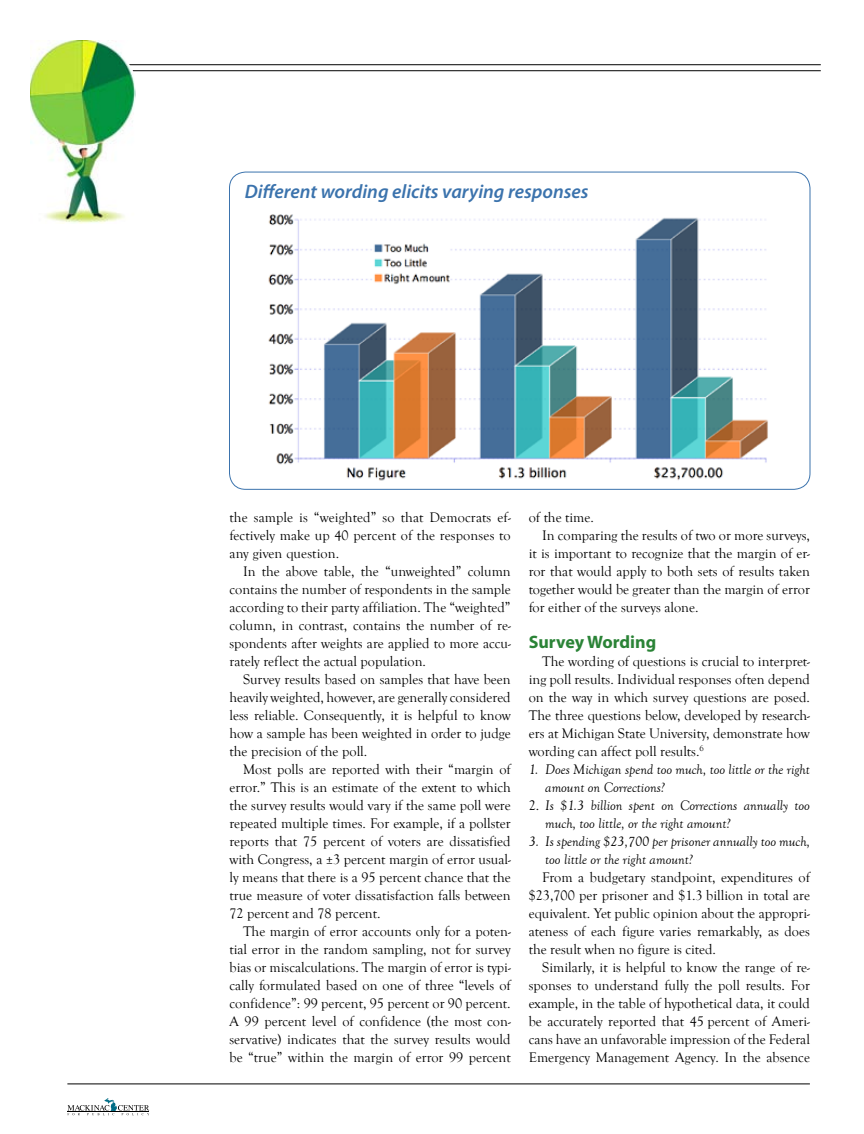
<style>
.page{position:relative;width:864px;height:1134px;background:#fff}
.page>*{position:absolute;margin:0;border:0;box-sizing:border-box;transform-origin:0 0}
.t1{font:italic 600 19.5px "Myriad Pro";color:#3b73ad}
.t2{font:700 18px "Myriad Pro";color:#2a8336}
.t3{font:14.25px/18px "Goudy Old Style T";color:#000;text-align:justify}
.t4{font:italic 14.25px/18px "Goudy Old Style T";color:#000}
.s1{font-style:normal}
</style>
<div class="page">
<hr style="left:67px;top:1084px;width:743px;height:1px;background:#000">
<svg style="left:68px;top:1098px;width:81px;height:17px"></svg>
<hr style="left:119px;top:70px;width:702px;height:1px;background:#000">
<hr style="left:121px;top:64px;width:700px;height:1px;background:#000">
<img style="left:268px;top:214px;width:500px;height:267px">
<img style="left:30px;top:41px;width:106px;height:182px">
<h1 class="t1" style="left:245px;top:179px;width:345px">Different wording elicits varying responses</h1>
<p class="t3" style="left:230px;top:509px;width:283px">the sample is “weighted” so that Democrats ef&shy;fectively make up 40 percent of the responses to any given question.</p>
<p class="t3" style="left:230px;top:563px;width:283px;text-indent:14px">In the above table, the “unweighted” column contains the number of respondents in the sample according to their party affiliation. The “weighted” column, in contrast, contains the number of re&shy;spondents after weights are applied to more accu&shy;rately reflect the actual population.</p>
<p class="t3" style="left:230px;top:671px;width:283px;text-indent:14px">Survey results based on samples that have been heavily weighted, however, are generally considered less reliable. Consequently, it is helpful to know how a sample has been weighted in order to judge the precision of the poll.</p>
<p class="t3" style="left:230px;top:761px;width:283px;text-indent:14px">Most polls are reported with their “margin of error.” This is an estimate of the extent to which the survey results would vary if the same poll were repeated multiple times. For example, if a pollster reports that 75 percent of voters are dissatisfied with Congress, a ±3 percent margin of error usual&shy;ly means that there is a 95 percent chance that the true measure of voter dissatisfaction falls between 72 percent and 78 percent.</p>
<p class="t3" style="left:230px;top:923px;width:283px;text-indent:14px">The margin of error accounts only for a poten&shy;tial error in the random sampling, not for survey bias or miscalculations. The margin of error is typi&shy;cally formulated based on one of three “levels of confidence”: 99 percent, 95 percent or 90 percent.<br>A 99 percent level of confidence (the most con&shy;servative) indicates that the survey results would be “true” within the margin of error 99 percent</p>
<p class="t3" style="left:529px;top:509px;width:67px">of the time.</p>
<p class="t3" style="left:542px;top:527px;width:269px">In comparing the results of two or more surveys,</p>
<p class="t3" style="left:529px;top:545px;width:283px">it is important to recognize that the margin of er-</p>
<p class="t3" style="left:529px;top:563px;width:283px">ror that would apply to both sets of results taken</p>
<p class="t3" style="left:529px;top:581px;width:283px">together would be greater than the margin of error</p>
<p class="t3" style="left:529px;top:599px;width:171px">for either of the surveys alone.</p>
<p class="t2" style="left:529px;top:630px;width:129px">Survey Wording</p>
<p class="t3" style="left:529px;top:653px;width:283px;text-indent:14px">The wording of questions is crucial to interpret&shy;ing poll results. Individual responses often depend on the way in which survey questions are posed.<br>The three questions below, developed by research&shy;ers at Michigan State University, demonstrate how wording can affect poll results.<sup>6</sup></p>
<p class="t4" style="left:545px;top:761px;width:266px;text-indent:-16px">1. Does Michigan spend too much, too little or the right amount on Corrections?</p>
<p class="t4" style="left:545px;top:797px;width:266px;text-indent:-17px"><span class="s1">2.</span> Is $1.3 billion spent on Corrections annually too much, too little, or the right amount?</p>
<p class="t4" style="left:545px;top:833px;width:266px;text-indent:-17px">3. Is spending $23,700 per prisoner annually too much, too little or the right amount?</p>
<p class="t3" style="left:529px;top:869px;width:283px;text-indent:14px">From a budgetary standpoint, expenditures of $23,700 per prisoner and $1.3 billion in total are equivalent. Yet public opinion about the appropri&shy;ateness of each figure varies remarkably, as does the result when no figure is cited.</p>
<p class="t3" style="left:529px;top:959px;width:283px;text-indent:14px">Similarly, it is helpful to know the range of re&shy;sponses to understand fully the poll results. For example, in the table of hypothetical data, it could be accurately reported that 45 percent of Ameri&shy;cans have an unfavorable impression of the Federal Emergency Management Agency. In the absence</p>
</div>
